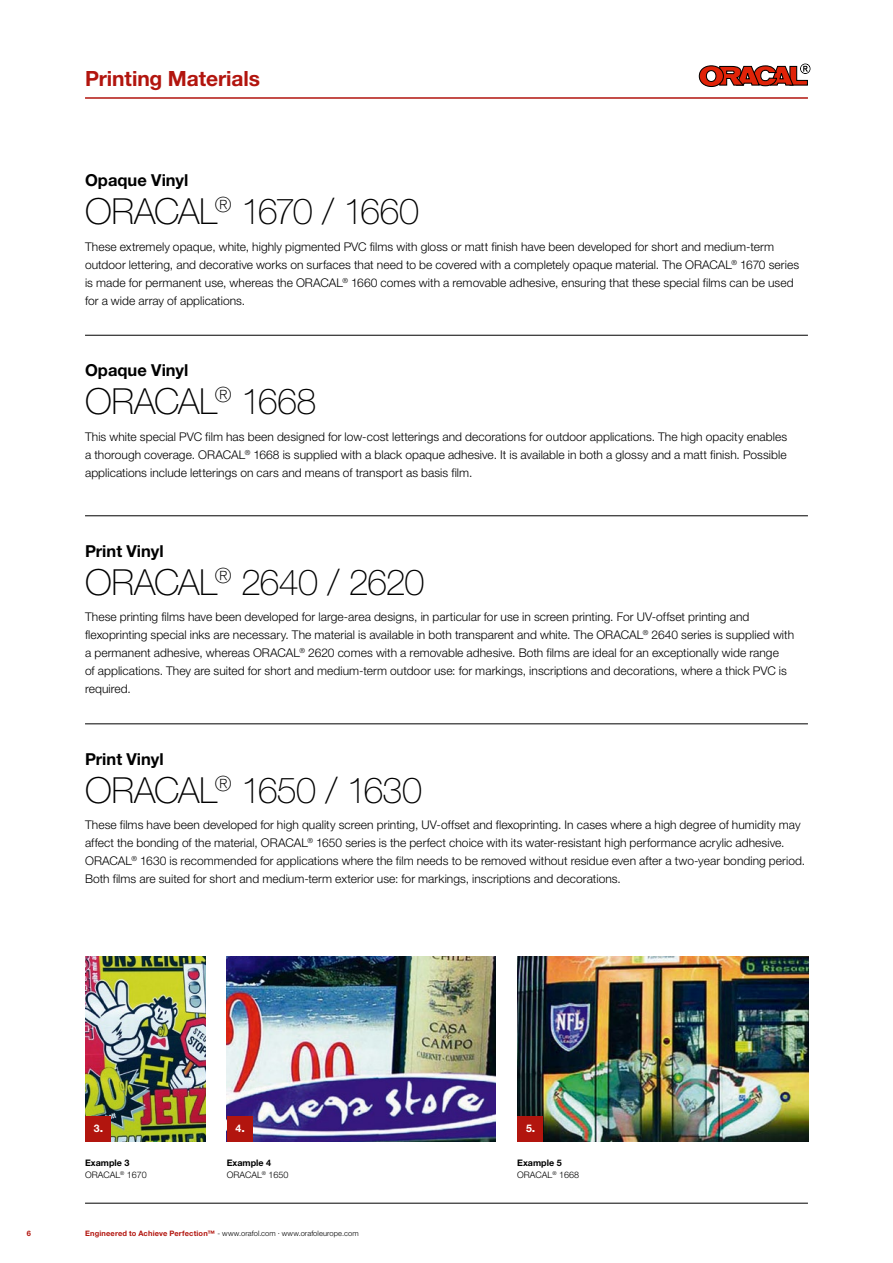
<style>
.page{position:relative;width:893px;height:1263px;background:#fff}
.page>*{position:absolute;margin:0;border:0;box-sizing:border-box;transform-origin:0 0}
.t1{font:100 36px "Helvetica Neue LT Std";letter-spacing:-.02em;color:#000}
.t2{font:700 21px "Helvetica Neue LT Std";letter-spacing:-.005em;color:#b2150e}
.t3{font:700 16.5px "Helvetica Neue LT Std";color:#000}
.t4{font:300 12px/18px "Helvetica Neue LT Std";letter-spacing:.005em;color:#000}
.t5{font:700 10.5px "Helvetica Neue LT Std";color:#fff}
.t6{font:300 9px/12px "Helvetica Neue LT Std";color:#000}
.t7{font:300 7.5px "Helvetica Neue LT Std";letter-spacing:.015em;color:#000}
.t8{font:700 7.5px "Helvetica Neue LT Std";color:#b2150e}
.s1{font-size:12.6px}
.s2{font-weight:700}
.s3{font-weight:700;color:#b2150e}
</style>
<div class="page">
<hr style="left:85px;top:1203px;width:723px;height:1px;background:#000">
<hr style="left:85px;top:97px;width:723px;height:2px;background:#b2150e">
<hr style="left:85px;top:335px;width:723px;height:1px;background:#000">
<hr style="left:85px;top:515px;width:723px;height:1px;background:#000">
<hr style="left:85px;top:723px;width:723px;height:1px;background:#000">
<img style="left:85px;top:957px;width:120px;height:185px">
<img style="left:227px;top:957px;width:269px;height:185px">
<div style="left:85px;top:1116px;width:26px;height:26px;background:#b2150e"></div>
<img style="left:517px;top:957px;width:291px;height:185px">
<div style="left:227px;top:1116px;width:26px;height:26px;background:#b2150e"></div>
<div style="left:517px;top:1116px;width:26px;height:26px;background:#b2150e"></div>
<svg style="left:698px;top:64px;width:112px;height:23px"></svg>
<h2 class="t2" style="left:85px;top:66px;width:176px">Printing Materials</h2>
<h3 class="t3" style="left:85px;top:170px;width:105px">Opaque Vinyl</h3>
<h1 class="t1" style="left:85px;top:191px;width:336px">ORACAL<sup>®</sup> 1670 / 1660</h1>
<p class="t4" style="left:85px;top:237px;width:716px">These extremely opaque, white, highly pigmented PVC films with gloss or matt finish have been developed for short and medium-term outdoor lettering, and decorative works on surfaces that need to be covered with a completely opaque material. The ORACAL<sup>®</sup> 1670 series is made for permanent use, whereas the ORACAL<sup>®</sup> 1660 comes with a removable adhesive, ensuring that these special films can be used for a wide array of applications.</p>
<h3 class="t3" style="left:85px;top:360px;width:105px">Opaque Vinyl</h3>
<h1 class="t1" style="left:85px;top:381px;width:233px">ORACAL<sup>®</sup> 1668</h1>
<p class="t4" style="left:85px;top:427px;width:704px;text-align:justify">This white special PVC film has been designed for low-cost letterings and decorations for outdoor applications. The high opacity enables a thorough coverage. ORACAL<sup>®</sup> 1668 is supplied with a black opaque adhesive. It is available in both a glossy and a matt finish. Possible applications include letterings on cars and means of transport as basis film.</p>
<h3 class="t3" style="left:85px;top:541px;width:80px">Print Vinyl</h3>
<h1 class="t1" style="left:85px;top:561px;width:341px">ORACAL<sup>®</sup> 2640 / 2620</h1>
<p class="t4" style="left:85px;top:608px;width:711px">These printing films have been developed for large-area designs, in particular for use in screen printing. For UV-offset printing and flexoprinting special inks are necessary. The material is available in both transparent and white. The ORACAL<sup>®</sup> 2640 series is supplied with a permanent adhesive, whereas ORACAL<sup>®</sup> 2620 comes with a removable adhesive. Both films are ideal for an exceptionally wide range<br>of applications. They are suited for short and medium-term outdoor use: for markings, inscriptions and decorations, where a thick PVC is required.</p>
<h3 class="t3" style="left:85px;top:749px;width:80px">Print Vinyl</h3>
<h1 class="t1" style="left:85px;top:769px;width:339px">ORACAL<sup>®</sup> 1650 / 1630</h1>
<p class="t4" style="left:85px;top:816px;width:722px">These films have been developed for high quality screen printing, UV-offset and flexoprinting. In cases where a high degree of humidity may affect the bonding of the material, ORACAL<sup>®</sup> 1650 series is the perfect choice with its water-resistant high performance acrylic adhesive.<br>ORACAL<sup>®</sup> 1630 is recommended for applications where the film needs to be removed without residue even after a two-year bonding period.<br>Both films are suited for short and medium-term exterior use: for markings, inscriptions and decorations.</p>
<p class="t5" style="left:94px;top:1122px;width:11px">3<span class="s1">.</span></p>
<p class="t5" style="left:236px;top:1122px;width:11px">4<span class="s1">.</span></p>
<p class="t5" style="left:526px;top:1122px;width:11px">5<span class="s1">.</span></p>
<p class="t6" style="left:85px;top:1157px;width:63px"><span class="s2">Example 3<br></span>ORACAL<sup>®</sup> 1670</p>
<p class="t6" style="left:227px;top:1157px;width:63px"><span class="s2">Example 4<br></span>ORACAL<sup>®</sup> 1650</p>
<p class="t6" style="left:517px;top:1157px;width:63px"><span class="s2">Example 5<br></span>ORACAL<sup>®</sup> 1668</p>
<p class="t8" style="left:27px;top:1228px;width:6px">6</p>
<p class="t7" style="left:85px;top:1229px;width:275px"><span class="s3">Engineered to Achieve Perfection™</span> - www.orafol.com · www.orafoleurope.com</p>
</div>
